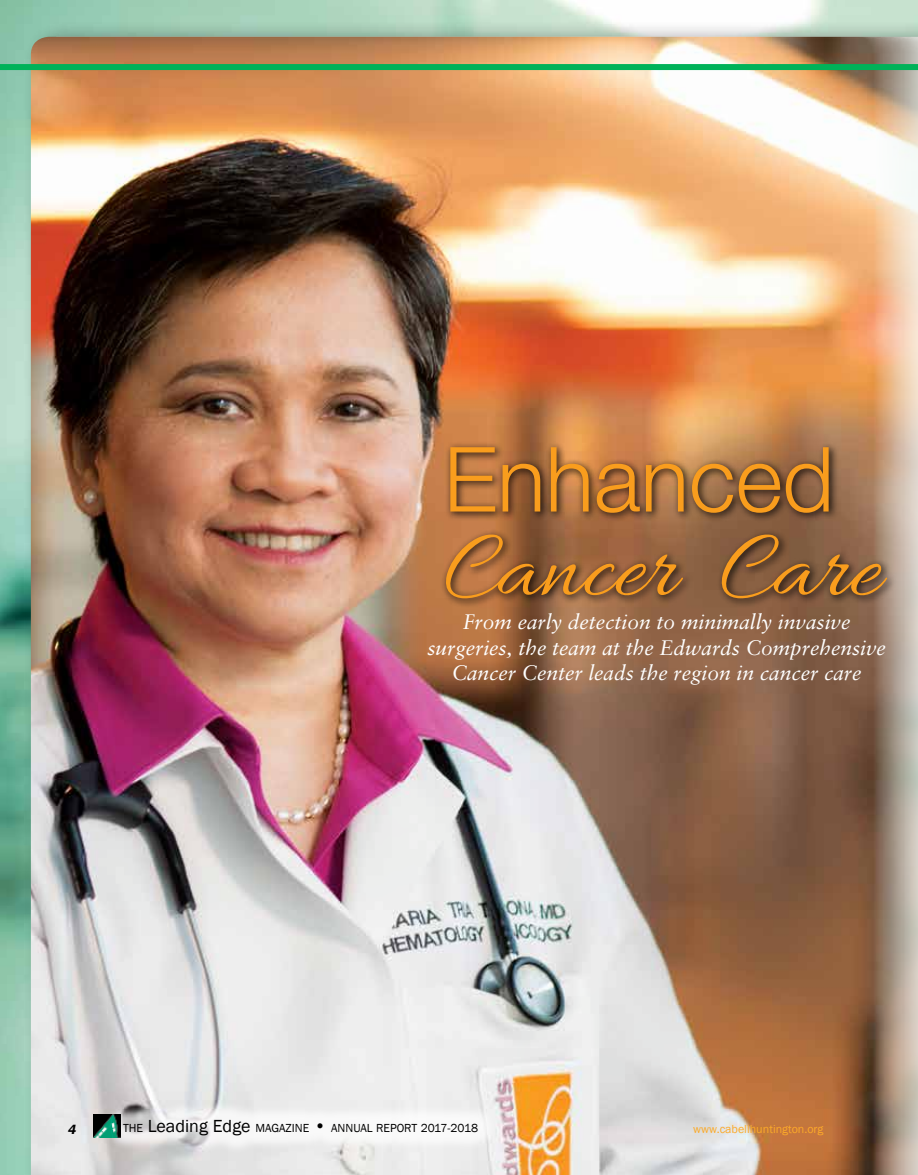
<style>
.page{position:relative;width:918px;height:1175px;background:#fff}
.page>*{position:absolute;margin:0;border:0;box-sizing:border-box;transform-origin:0 0}
.t1{font:99px "Allura";color:#f99d1d}
.t2{font:300 90px "Helvetica Neue";color:#f99d1d}
.t3{font:italic 21px/25.5px "Sabon";color:#fff;text-align:center}
.t4{font:italic 600 13.5px "Franklin Gothic";color:#000}
.t5{font:12px "Franklin Gothic";color:#000}
.t6{font:12px "Franklin Gothic";color:#fbaa29}
.s1{font-size:18px}
</style>
<div class="page">
<img style="left:0;top:0;width:918px;height:1174px">
<div style="left:22px;top:20px;width:896px;height:1154px;background:#000;opacity:.5"></div>
<img style="left:31px;top:37px;width:887px;height:1137px">
<div style="left:0;top:64px;width:918px;height:6px;background:#00b259"></div>
<div style="left:104px;top:1100px;width:393px;height:55px;background:#fff;opacity:.75"></div>
<div style="left:440px;top:441px;width:457px;height:168px;background:#000;opacity:.75"></div>
<img style="left:93px;top:1114px;width:27px;height:23px">
<h2 class="t2" style="left:444px;top:407px;width:392px">Enhanced</h2>
<h1 class="t1" style="left:444px;top:513px;width:438px">Cancer Care</h1>
<p class="t3" style="left:427px;top:609px;width:460px">From early detection to minimally invasive surgeries, the team at the Edwards Comprehensive<br>Cancer Center leads the region in cancer care</p>
<p class="t4" style="left:68px;top:1121px;width:10px">4</p>
<p class="t5" style="left:123px;top:1120px;width:357px">THE <span class="s1">Leading Edge</span> MAGAZINE <span class="s1">•</span> ANNUAL REPORT 2017-2018</p>
<p class="t6" style="left:693px;top:1121px;width:132px">www.cabellhuntington.org</p>
</div>
